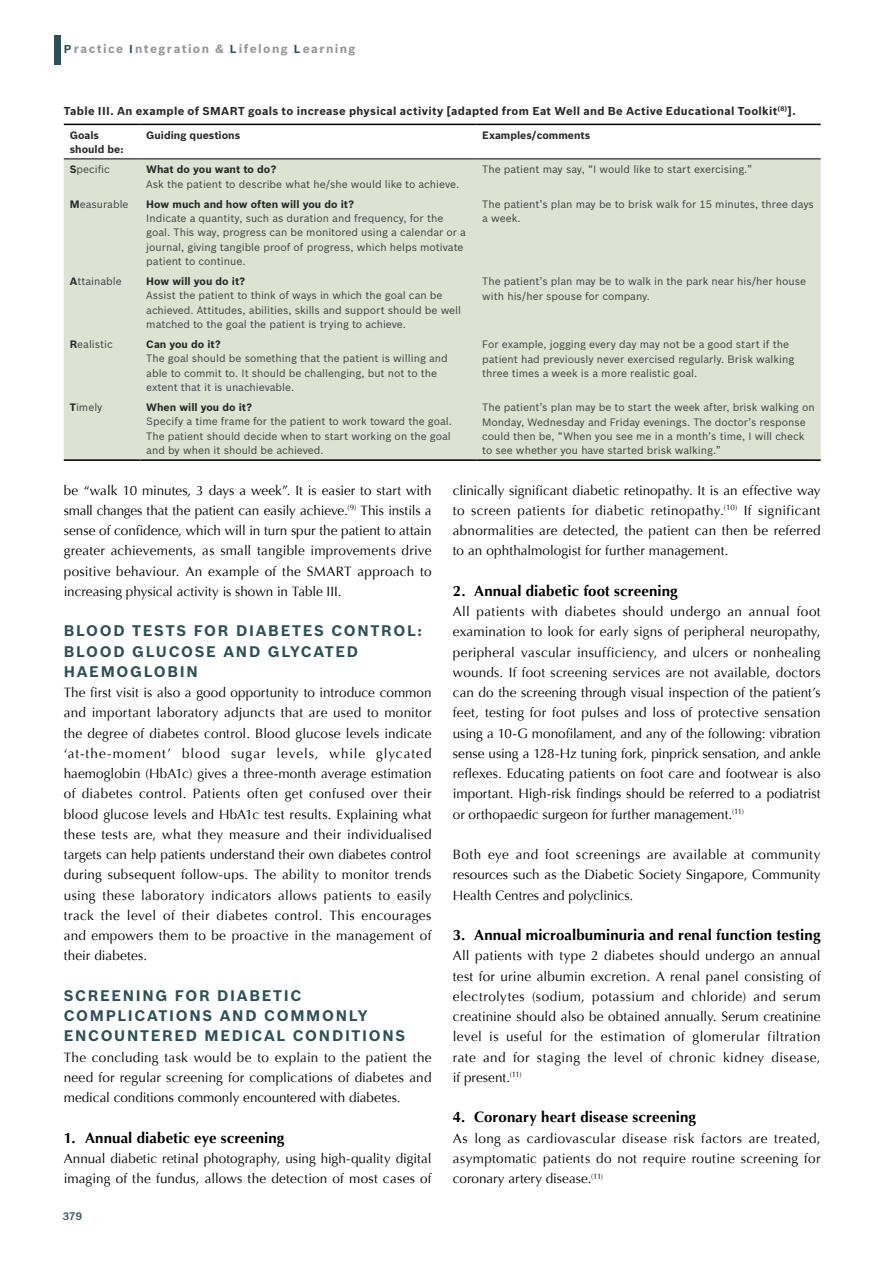
<style>
.page{position:relative;width:893px;height:1263px;background:#fff}
.page>*{position:absolute;margin:0;border:0;box-sizing:border-box;transform-origin:0 0}
.t1{font:700 15px/20.2px "Bosch Sans";letter-spacing:.11em;color:#2b5057}
.t2{font:700 15px "Optima";letter-spacing:.01em;color:#000}
.t3{font:13.5px/20.2px "Optima";letter-spacing:.005em;color:#000;text-align:justify}
.t4{font:700 12px "Bosch Sans";letter-spacing:.115em;color:#939598}
.t5{font:700 11.25px "Bosch Sans";letter-spacing:.03em;color:#292829}
.t6{font:10.5px/14.2px "Bosch Sans";color:#414042}
.t7{font:700 10.5px/14.2px "Bosch Sans";color:#292829}
.t8{font:500 10.5px "Bosch Sans";color:#4b6a70}
.s1{font-size:11.25px;color:#2b5057}
.s2{font-weight:700;color:#292829}
</style>
<div class="page">
<div style="left:54px;top:35px;width:7px;height:29px;background:#2b5057"></div>
<div style="left:64px;top:159px;width:757px;height:300px;background:#dce3d3"></div>
<hr style="left:64px;top:124px;width:76px;height:1px;background:#000">
<hr style="left:140px;top:124px;width:336px;height:1px;background:#000">
<hr style="left:476px;top:124px;width:345px;height:1px;background:#000">
<hr style="left:64px;top:158px;width:76px;height:1px;background:#000">
<hr style="left:140px;top:158px;width:336px;height:1px;background:#000">
<hr style="left:476px;top:158px;width:345px;height:1px;background:#000">
<hr style="left:64px;top:459px;width:76px;height:2px;background:#000">
<hr style="left:140px;top:459px;width:336px;height:2px;background:#000">
<hr style="left:476px;top:459px;width:345px;height:2px;background:#000">
<p class="t4" style="left:64px;top:41px;width:293px"><span class="s1">P</span>ractice <span class="s1">I</span>ntegration &amp; <span class="s1">L</span>ifelong <span class="s1">L</span>earning</p>
<p class="t5" style="left:64px;top:104px;width:733px">Table III. An example of SMART goals to increase physical activity [adapted from Eat Well and Be Active Educational Toolkit<sup>(8)</sup>].</p>
<p class="t7" style="left:70px;top:128px;width:55px">Goals should be:</p>
<p class="t7" style="left:146px;top:128px;width:95px">Guiding questions</p>
<p class="t7" style="left:482px;top:128px;width:110px">Examples/comments</p>
<p class="t6" style="left:70px;top:162px;width:42px"><span class="s2">S</span>pecific</p>
<p class="t7" style="left:146px;top:162px;width:132px">What do you want to do?</p>
<p class="t6" style="left:146px;top:177px;width:314px">Ask the patient to describe what he/she would like to achieve.</p>
<p class="t6" style="left:482px;top:162px;width:271px">The patient may say, “I would like to start exercising.”</p>
<p class="t6" style="left:70px;top:197px;width:60px"><span class="s2">M</span>easurable</p>
<p class="t7" style="left:146px;top:197px;width:209px">How much and how often will you do it?</p>
<p class="t6" style="left:146px;top:211px;width:321px">Indicate a quantity, such as duration and frequency, for the goal. This way, progress can be monitored using a calendar or a journal, giving tangible proof of progress, which helps motivate patient to continue.</p>
<p class="t6" style="left:70px;top:274px;width:53px"><span class="s2">A</span>ttainable</p>
<p class="t7" style="left:146px;top:274px;width:101px">How will you do it?</p>
<p class="t6" style="left:146px;top:288px;width:316px">Assist the patient to think of ways in which the goal can be achieved. Attitudes, abilities, skills and support should be well matched to the goal the patient is trying to achieve.</p>
<p class="t6" style="left:70px;top:337px;width:45px"><span class="s2">R</span>ealistic</p>
<p class="t7" style="left:146px;top:337px;width:76px">Can you do it?</p>
<p class="t6" style="left:146px;top:351px;width:303px">The goal should be something that the patient is willing and able to commit to. It should be challenging, but not to the extent that it is unachievable.</p>
<p class="t6" style="left:70px;top:400px;width:34px"><span class="s2">T</span>imely</p>
<p class="t7" style="left:146px;top:400px;width:107px">When will you do it?</p>
<p class="t6" style="left:146px;top:414px;width:307px;text-align:justify">Specify a time frame for the patient to work toward the goal.<br>The patient should decide when to start working on the goal and by when it should be achieved.</p>
<p class="t6" style="left:482px;top:197px;width:333px">The patient’s plan may be to brisk walk for 15 minutes, three days a week.</p>
<p class="t6" style="left:482px;top:274px;width:325px">The patient’s plan may be to walk in the park near his/her house with his/her spouse for company.</p>
<p class="t6" style="left:482px;top:337px;width:314px">For example, jogging every day may not be a good start if the patient had previously never exercised regularly. Brisk walking three times a week is a more realistic goal.</p>
<p class="t6" style="left:482px;top:400px;width:334px">The patient’s plan may be to start the week after, brisk walking on Monday, Wednesday and Friday evenings. The doctor’s response could then be, “When you see me in a month’s time, I will check to see whether you have started brisk walking.”</p>
<p class="t3" style="left:64px;top:480px;width:369px">be “walk 10 minutes, 3 days a week”. It is easier to start with small changes that the patient can easily achieve.<sup>(9)</sup> This instils a sense of confidence, which will in turn spur the patient to attain greater achievements, as small tangible improvements drive positive behaviour. An example of the SMART approach to increasing physical activity is shown in Table III.</p>
<p class="t1" style="left:64px;top:621px;width:360px">BLOOD TESTS FOR DIABETES CONTROL:<br>BLOOD GLUCOSE AND GLYCATED<br>HAEMOGLOBIN</p>
<p class="t3" style="left:64px;top:682px;width:369px">The first visit is also a good opportunity to introduce common and important laboratory adjuncts that are used to monitor the degree of diabetes control. Blood glucose levels indicate ‘at-the-moment’ blood sugar levels, while glycated haemoglobin (HbA1c) gives a three-month average estimation of diabetes control. Patients often get confused over their blood glucose levels and HbA1c test results. Explaining what these tests are, what they measure and their individualised targets can help patients understand their own diabetes control during subsequent follow-ups. The ability to monitor trends using these laboratory indicators allows patients to easily track the level of their diabetes control. This encourages and empowers them to be proactive in the management of their diabetes.</p>
<p class="t1" style="left:64px;top:985px;width:343px">SCREENING FOR DIABETIC<br>COMPLICATIONS AND COMMONLY<br>ENCOUNTERED MEDICAL CONDITIONS</p>
<p class="t3" style="left:64px;top:1047px;width:369px">The concluding task would be to explain to the patient the need for regular screening for complications of diabetes and medical conditions commonly encountered with diabetes.</p>
<p class="t2" style="left:64px;top:1129px;width:222px">1. Annual diabetic eye screening</p>
<p class="t3" style="left:64px;top:1148px;width:369px">Annual diabetic retinal photography, using high-quality digital imaging of the fundus, allows the detection of most cases of</p>
<p class="t8" style="left:63px;top:1210px;width:21px">379</p>
<p class="t3" style="left:453px;top:480px;width:369px">clinically significant diabetic retinopathy. It is an effective way to screen patients for diabetic retinopathy.<sup>(10)</sup> If significant abnormalities are detected, the patient can then be referred to an ophthalmologist for further management.</p>
<p class="t2" style="left:453px;top:582px;width:226px">2. Annual diabetic foot screening</p>
<p class="t3" style="left:453px;top:601px;width:369px">All patients with diabetes should undergo an annual foot examination to look for early signs of peripheral neuropathy, peripheral vascular insufficiency, and ulcers or nonhealing wounds. If foot screening services are not available, doctors can do the screening through visual inspection of the patient’s feet, testing for foot pulses and loss of protective sensation using a 10-G monofilament, and any of the following: vibration sense using a 128-Hz tuning fork, pinprick sensation, and ankle reflexes. Educating patients on foot care and footwear is also important. High-risk findings should be referred to a podiatrist or orthopaedic surgeon for further management.<sup>(11)</sup></p>
<p class="t3" style="left:453px;top:844px;width:369px">Both eye and foot screenings are available at community resources such as the Diabetic Society Singapore, Community Health Centres and polyclinics.</p>
<p class="t2" style="left:453px;top:926px;width:369px">3. Annual microalbuminuria and renal function testing</p>
<p class="t3" style="left:453px;top:946px;width:369px">All patients with type 2 diabetes should undergo an annual test for urine albumin excretion. A renal panel consisting of electrolytes (sodium, potassium and chloride) and serum creatinine should also be obtained annually. Serum creatinine level is useful for the estimation of glomerular filtration rate and for staging the level of chronic kidney disease, if present.<sup>(11)</sup></p>
<p class="t2" style="left:453px;top:1108px;width:245px">4. Coronary heart disease screening</p>
<p class="t3" style="left:453px;top:1128px;width:369px">As long as cardiovascular disease risk factors are treated, asymptomatic patients do not require routine screening for coronary artery disease.<sup>(11)</sup></p>
</div>
